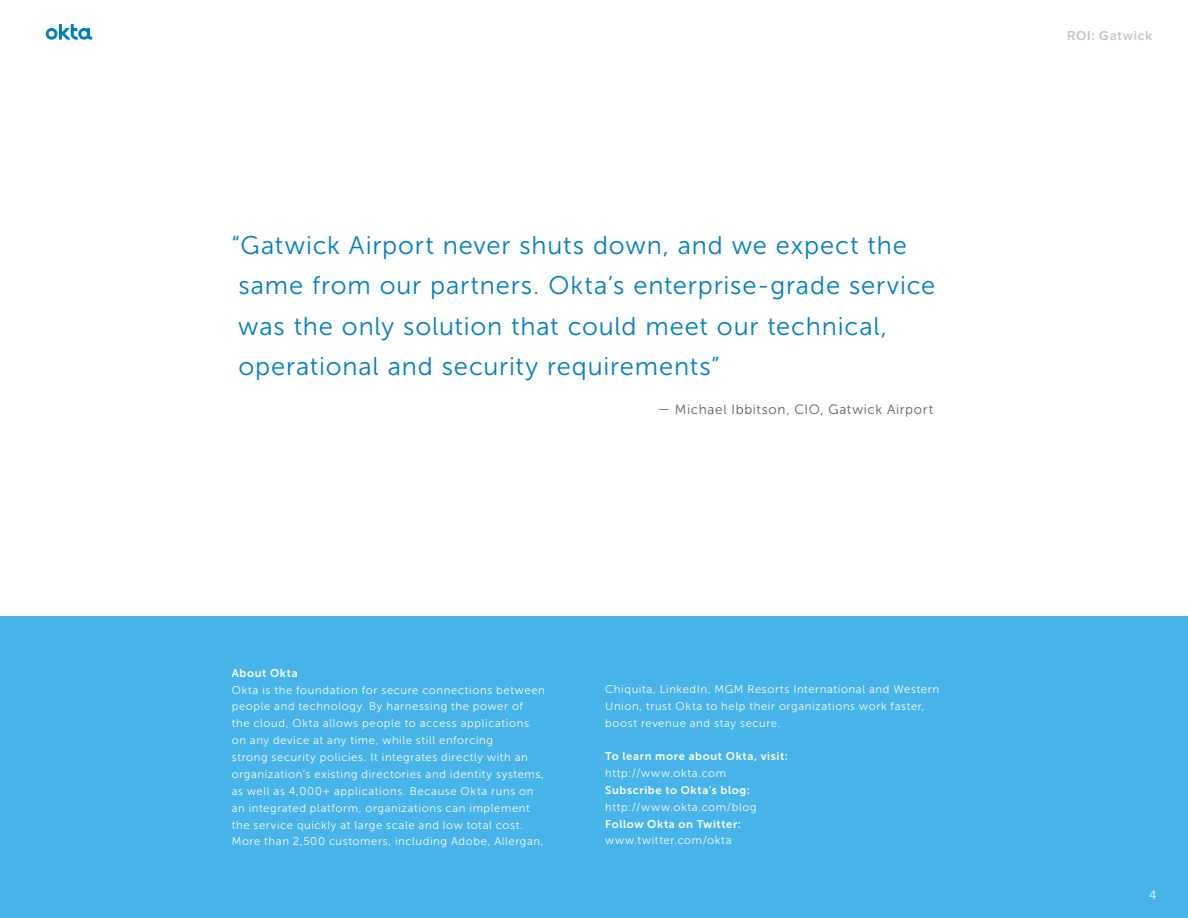
<style>
.page{position:relative;width:1188px;height:918px;background:#fff}
.page>*{position:absolute;margin:0;border:0;box-sizing:border-box;transform-origin:0 0}
.Call_out{font:25.5px/40.5px "Museo Sans 300";letter-spacing:.035em;color:#007dc1}
.Body_Copy{font:13.5px "Museo Sans 300";letter-spacing:.05em;color:#5d5d5d}
.t1{font:600 13.5px "Proxima Nova";letter-spacing:.05em;color:#c2c3c3}
.Body_Copy-2{font:12px "Museo Sans 300";color:#fff}
.Body_Copy-3{font:11.25px/16.8px "Museo Sans 300";letter-spacing:.055em;color:#fff}
.Body_Copy-4{font:11.25px/16.8px "Museo Sans 700";letter-spacing:.055em;color:#fff}
.s1{font-family:"Museo Sans 700"}
.s2{font-family:"Museo Sans 300"}
</style>
<div class="page">
<div style="left:0;top:617px;width:1188px;height:301px;background:#46b3e9"></div>
<svg style="left:46px;top:24px;width:46px;height:16px"></svg>
<p class="Call_out" style="left:232px;top:225px;width:705px">“Gatwick Airport never shuts down, and we expect the same from our partners. Okta’s enterprise-grade service was the only solution that could meet our technical, operational and security requirements”</p>
<p class="Body_Copy" style="left:658px;top:402px;width:277px">— Michael Ibbitson, CIO, Gatwick Airport</p>
<p class="Body_Copy-3" style="left:232px;top:665px;width:315px"><span class="s1">About Okta<br></span>Okta is the foundation for secure connections between people and technology. By harnessing the power of<br>the cloud, Okta allows people to access applications on any device at any time, while still enforcing<br>strong security policies. It integrates directly with an organization’s existing directories and identity systems, as well as 4,000+ applications. Because Okta runs on an integrated platform, organizations can implement the service quickly at large scale and low total cost.<br>More than 2,500 customers, including Adobe, Allergan,</p>
<p class="Body_Copy-3" style="left:605px;top:681px;width:335px">Chiquita, LinkedIn, MGM Resorts International and Western<br>Union, trust Okta to help their organizations work faster, boost revenue and stay secure.</p>
<p class="Body_Copy-4" style="left:605px;top:748px;width:184px">To learn more about Okta, visit: <span class="s2">http://www.okta.com<br></span>Subscribe to Okta’s blog: <span class="s2">http://www.okta.com/blog<br></span>Follow Okta on Twitter: <span class="s2">www.twitter.com/okta</span></p>
<p class="t1" style="left:1067px;top:29px;width:87px">ROI: Gatwick</p>
<p class="Body_Copy-2" style="left:1149px;top:888px;width:9px">4</p>
</div>
